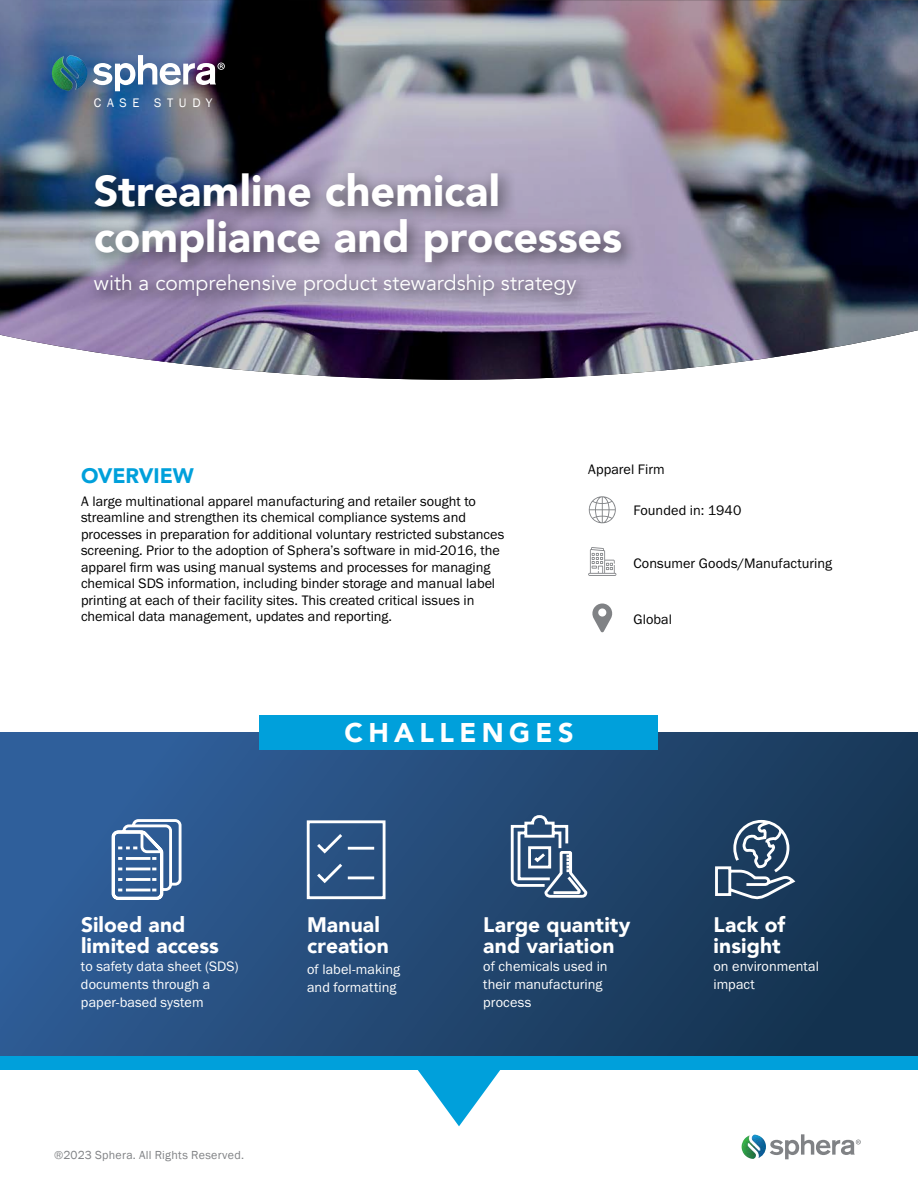
<style>
.page{position:relative;width:918px;height:1188px;background:#fff}
.page>*{position:absolute;margin:0;border:0;box-sizing:border-box;transform-origin:0 0}
.t1{font:900 43.2px/46.5px "Avenir";color:#fff}
.t2{font:900 27px "Avenir";letter-spacing:.2em;color:#fff}
.t3{font:900 21px/21px "Avenir";letter-spacing:.005em;color:#fff}
.t4{font:21px "Avenir";color:#fff}
.t5{font:900 21px "Avenir";letter-spacing:-.005em;color:#00a0db}
.t6{font:14.25px/16.5px "Franklin Gothic URW Boo";color:#000}
.t7{font:14.25px/18px "Franklin Gothic URW Boo";letter-spacing:.005em;color:#fff}
.t8{font:12.75px "Franklin Gothic";letter-spacing:.45em;color:#fff}
.t9{font:12px "Franklin Gothic";letter-spacing:.02em;color:#808285}
</style>
<div class="page">
<img style="left:0;top:0;width:918px;height:380px">
<img style="left:93px;top:55px;width:132px;height:36px">
<img style="left:52px;top:56px;width:35px;height:35px">
<div style="left:86px;top:163px;width:554px;height:150px;background:#000;opacity:.48"></div>
<svg style="left:770px;top:1134px;width:91px;height:25px"></svg>
<img style="left:742px;top:1135px;width:24px;height:24px">
<svg style="left:592px;top:604px;width:21px;height:28px"></svg>
<svg style="left:588px;top:547px;width:28px;height:29px"></svg>
<svg style="left:588px;top:496px;width:28px;height:28px"></svg>
<div style="left:0;top:732px;width:918px;height:325px;background:linear-gradient(to right,#31609c,#15324e)"></div>
<div style="left:260px;top:715px;width:398px;height:34px;background:#00a0db"></div>
<div style="left:0;top:1057px;width:918px;height:13px;background:#00a0db"></div>
<svg style="left:418px;top:1070px;width:82px;height:56px"></svg>
<svg style="left:509px;top:814px;width:81px;height:85px"></svg>
<svg style="left:110px;top:818px;width:73px;height:83px"></svg>
<svg style="left:714px;top:819px;width:84px;height:83px"></svg>
<svg style="left:305px;top:819px;width:82px;height:82px"></svg>
<p class="t8" style="left:94px;top:95px;width:120px">CASE STUDY</p>
<h1 class="t1" style="left:94px;top:166px;width:530px">Streamline chemical compliance and processes</h1>
<h3 class="t4" style="left:94px;top:270px;width:484px">with a comprehensive product stewardship strategy</h3>
<h3 class="t5" style="left:81px;top:457px;width:114px">OVERVIEW</h3>
<p class="t6" style="left:81px;top:493px;width:425px">A large multinational apparel manufacturing and retailer sought to streamline and strengthen its chemical compliance systems and processes in preparation for additional voluntary restricted substances screening. Prior to the adoption of Sphera’s software in mid-2016, the apparel firm was using manual systems and processes for managing chemical SDS information, including binder storage and manual label printing at each of their facility sites. This created critical issues in chemical data management, updates and reporting.</p>
<p class="t6" style="left:588px;top:461px;width:78px">Apparel Firm</p>
<p class="t6" style="left:633px;top:501px;width:110px">Founded in: 1940</p>
<p class="t6" style="left:633px;top:555px;width:200px">Consumer Goods/Manufacturing</p>
<p class="t6" style="left:633px;top:611px;width:40px">Global</p>
<h2 class="t2" style="left:344px;top:709px;width:231px">CHALLENGES</h2>
<h3 class="t3" style="left:81px;top:914px;width:140px">Siloed and limited access</h3>
<p class="t7" style="left:81px;top:957px;width:159px">to safety data sheet (SDS) documents through a paper-based system</p>
<p class="t9" style="left:54px;top:1148px;width:192px">®2023 Sphera. All Rights Reserved.</p>
<h3 class="t3" style="left:307px;top:914px;width:83px">Manual creation</h3>
<p class="t7" style="left:307px;top:960px;width:95px">of label-making and formatting</p>
<h3 class="t3" style="left:483px;top:914px;width:149px">Large quantity and variation</h3>
<p class="t7" style="left:483px;top:957px;width:126px">of chemicals used in their manufacturing process</p>
<h3 class="t3" style="left:714px;top:914px;width:73px">Lack of insight</h3>
<p class="t7" style="left:714px;top:957px;width:107px">on environmental impact</p>
</div>
